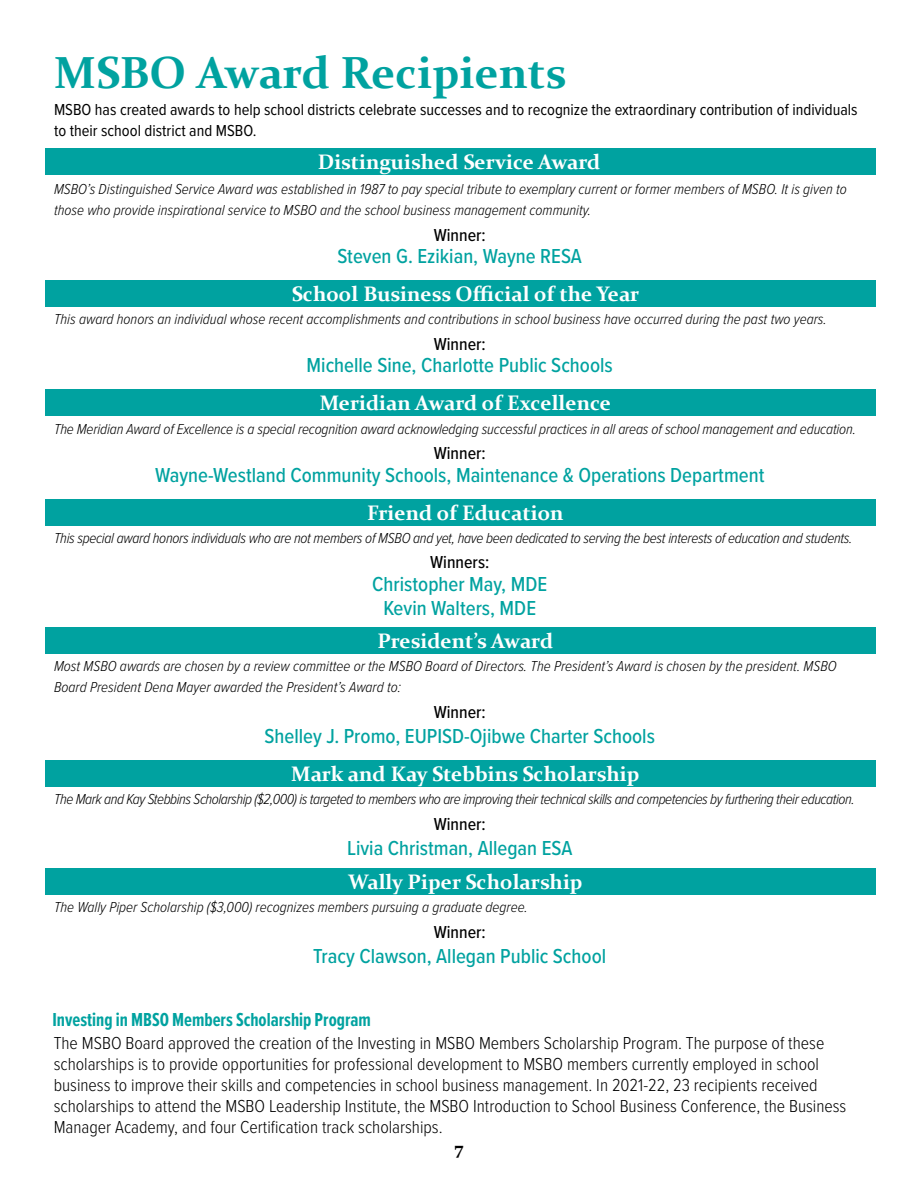
<style>
.page{position:relative;width:918px;height:1188px;background:#fff}
.page>*{position:absolute;margin:0;border:0;box-sizing:border-box;transform-origin:0 0}
.t1{font:700 45px "Constantia";color:#00a2a0}
.t2{font:500 21px/24px "Proxima Nova Cond";color:#00a2a0;text-align:center}
.t3{font:700 21px "Constantia";color:#fff}
.t4{font:700 19.5px "Proxima Nova Ex Cn";color:#00a2a0}
.t5{font:300 18px/21px "Proxima Nova Cond";color:#000}
.t6{font:500 18px "Proxima Nova Cond";color:#000}
.t7{font:700 18px "Constantia";color:#000}
.t8{font:16.5px/21px "Proxima Nova Cond";color:#000}
.t9{font:italic 300 15px/21px "Proxima Nova Cond";color:#000}
.t10{font:italic 300 15px "Proxima Nova Cond";letter-spacing:-.03em;color:#000}
.t11{font:italic 300 15px "Proxima Nova Cond";letter-spacing:-.02em;color:#000}
</style>
<div class="page">
<div style="left:45px;top:148px;width:831px;height:26px;background:#00a2a0"></div>
<div style="left:45px;top:280px;width:831px;height:26px;background:#00a2a0"></div>
<div style="left:45px;top:390px;width:831px;height:26px;background:#00a2a0"></div>
<div style="left:45px;top:499px;width:831px;height:26px;background:#00a2a0"></div>
<div style="left:45px;top:627px;width:831px;height:27px;background:#00a2a0"></div>
<div style="left:45px;top:760px;width:831px;height:26px;background:#00a2a0"></div>
<div style="left:45px;top:868px;width:831px;height:27px;background:#00a2a0"></div>
<h1 class="t1" style="left:54px;top:41px;width:513px">MSBO Award Recipients</h1>
<p class="t8" style="left:54px;top:98px;width:805px">MSBO has created awards to help school districts celebrate successes and to recognize the extraordinary contribution of individuals to their school district and MSBO.</p>
<h2 class="t3" style="left:318px;top:147px;width:284px">Distinguished Service Award</h2>
<p class="t9" style="left:54px;top:178px;width:794px">MSBO’s Distinguished Service Award was established in 1987 to pay special tribute to exemplary current or former members of MSBO. It is given to those who provide inspirational service to MSBO and the school business management community.</p>
<p class="t6" style="left:434px;top:222px;width:54px">Winner:</p>
<h2 class="t2" style="left:338px;top:244px;width:246px">Steven G. Ezikian, Wayne RESA</h2>
<h2 class="t3" style="left:292px;top:279px;width:349px">School Business Official of the Year</h2>
<p class="t9" style="left:54px;top:308px;width:774px">This award honors an individual whose recent accomplishments and contributions in school business have occurred during the past two years.</p>
<p class="t6" style="left:434px;top:331px;width:54px">Winner:</p>
<h2 class="t2" style="left:307px;top:353px;width:308px">Michelle Sine, Charlotte Public Schools</h2>
<h2 class="t3" style="left:320px;top:389px;width:293px">Meridian Award of Excellence</h2>
<p class="t9" style="left:54px;top:417px;width:804px">The Meridian Award of Excellence is a special recognition award acknowledging successful practices in all areas of school management and education.</p>
<p class="t6" style="left:434px;top:440px;width:54px">Winner:</p>
<h2 class="t2" style="left:155px;top:462px;width:611px">Wayne-Westland Community Schools, Maintenance &amp; Operations Department</h2>
<h2 class="t3" style="left:367px;top:498px;width:198px">Friend of Education</h2>
<p class="t11" style="left:54px;top:527px;width:800px">This special award honors individuals who are not members of MSBO and yet, have been dedicated to serving the best interests of education and students.</p>
<p class="t6" style="left:430px;top:549px;width:61px">Winners:</p>
<h2 class="t2" style="left:372px;top:571px;width:176px">Christopher May, MDE<br>Kevin Walters, MDE</h2>
<h2 class="t3" style="left:377px;top:626px;width:177px">President’s Award</h2>
<p class="t9" style="left:54px;top:655px;width:784px">Most MSBO awards are chosen by a review committee or the MSBO Board of Directors. The President’s Award is chosen by the president. MSBO<br>Board President Dena Mayer awarded the President’s Award to:</p>
<p class="t6" style="left:434px;top:699px;width:54px">Winner:</p>
<h2 class="t2" style="left:265px;top:724px;width:392px">Shelley J. Promo, EUPISD-Ojibwe Charter Schools</h2>
<h2 class="t3" style="left:291px;top:759px;width:350px">Mark and Kay Stebbins Scholarship</h2>
<p class="t10" style="left:54px;top:788px;width:802px">The Mark and Kay Stebbins Scholarship ($2,000) is targeted to members who are improving their technical skills and competencies by furthering their education.</p>
<p class="t6" style="left:434px;top:811px;width:54px">Winner:</p>
<h2 class="t2" style="left:347px;top:836px;width:227px">Livia Christman, Allegan ESA</h2>
<h2 class="t3" style="left:348px;top:867px;width:236px">Wally Piper Scholarship</h2>
<p class="t9" style="left:54px;top:896px;width:475px">The Wally Piper Scholarship ($3,000) recognizes members pursuing a graduate degree.</p>
<p class="t6" style="left:434px;top:919px;width:54px">Winner:</p>
<h2 class="t2" style="left:313px;top:944px;width:295px">Tracy Clawson, Allegan Public School</h2>
<h3 class="t4" style="left:52px;top:1005px;width:320px">Investing in MBSO Members Scholarship Program</h3>
<p class="t5" style="left:54px;top:1032px;width:794px">The MSBO Board approved the creation of the Investing in MSBO Members Scholarship Program. The purpose of these scholarships is to provide opportunities for professional development to MSBO members currently employed in school business to improve their skills and competencies in school business management. In 2021-22, 23 recipients received scholarships to attend the MSBO Leadership Institute, the MSBO Introduction to School Business Conference, the Business Manager Academy, and four Certification track scholarships.</p>
<p class="t7" style="left:455px;top:1136px;width:10px">7</p>
</div>
